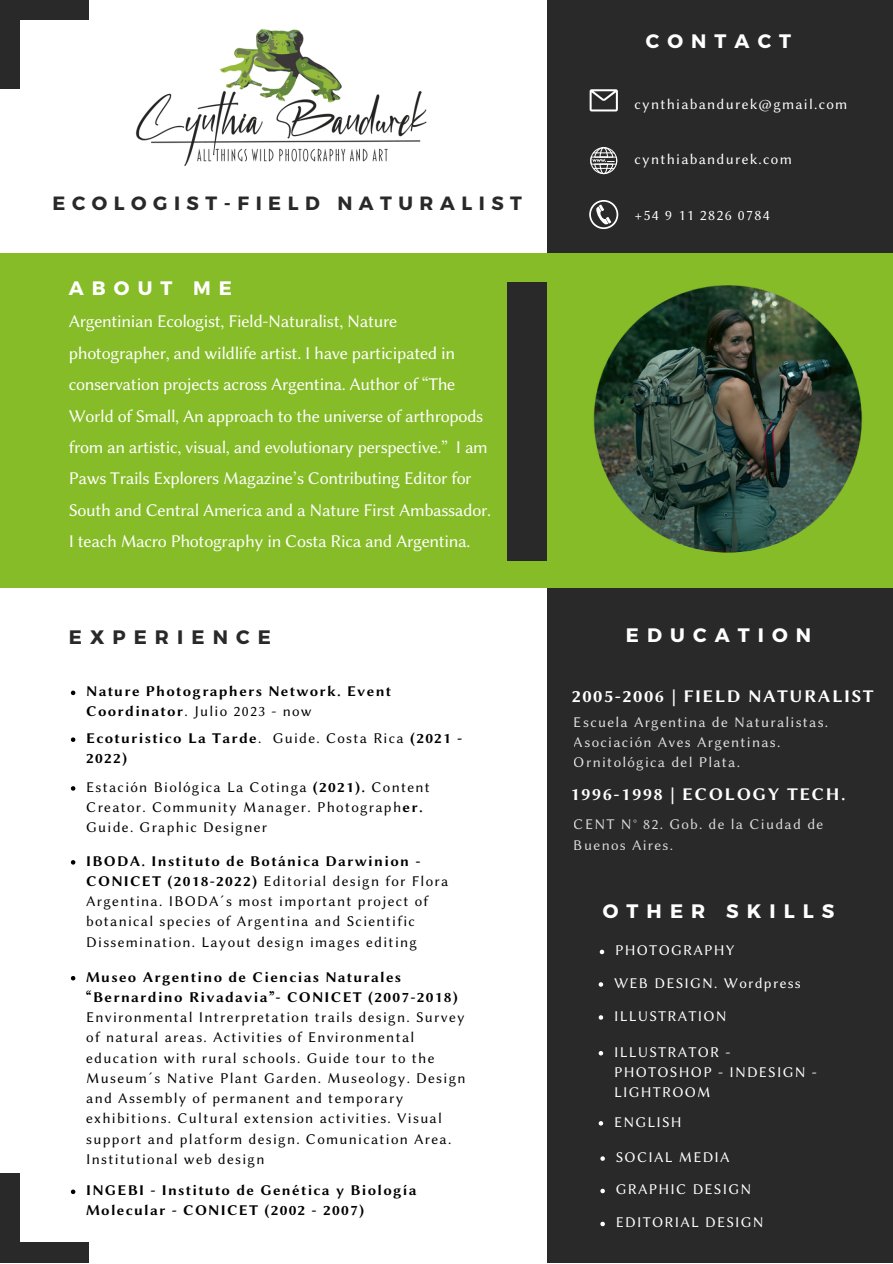
<style>
.page{position:relative;width:893px;height:1264px;background:#fff}
.page>*{position:absolute;margin:0;border:0;box-sizing:border-box;transform-origin:0 0}
.t1{font:700 19.5px "Montserrat";letter-spacing:.415em;color:#fff}
.t2{font:700 19.5px "Montserrat";letter-spacing:.415em;color:#29292a}
.t3{font:700 19.2px "Montserrat";letter-spacing:.34em;color:#29292a}
.t4{font:18px/31.5px "Lin Biolinum O";letter-spacing:-.02em;color:#fff}
.t5{font:18px "Lin Biolinum OB";letter-spacing:.085em;color:#fff}
.t6{font:15px/20.2px "Lin Biolinum O";letter-spacing:.085em;color:#000}
.t7{font:15px/20.2px "Lin Biolinum O";letter-spacing:.085em;color:#fff}
.t8{font:15px/20.2px "Lin Biolinum OB";letter-spacing:.085em;color:#000}
.s1{font-family:"Lin Biolinum O"}
.s2{font-family:"Lin Biolinum OB"}
</style>
<div class="page">
<div style="left:546px;top:0;width:346px;height:1262px;background:#29292a"></div>
<div style="left:0;top:254px;width:892px;height:334px;background:#86bc27"></div>
<img style="left:586px;top:269px;width:283px;height:283px;border-radius:50%">
<svg style="left:589px;top:200px;width:29px;height:29px"></svg>
<svg style="left:589px;top:89px;width:28px;height:22px"></svg>
<div style="left:507px;top:282px;width:39px;height:278px;background:#29292a"></div>
<div style="left:0;top:1173px;width:20px;height:89px;background:#29292a"></div>
<div style="left:0;top:1242px;width:89px;height:20px;background:#29292a"></div>
<div style="left:0;top:0;width:89px;height:20px;background:#29292a"></div>
<div style="left:0;top:0;width:20px;height:89px;background:#29292a"></div>
<svg style="left:590px;top:147px;width:27px;height:27px"></svg>
<img style="left:135px;top:29px;width:292px;height:137px">
<svg style="left:71px;top:737px;width:4px;height:5px"></svg>
<svg style="left:71px;top:690px;width:4px;height:5px"></svg>
<svg style="left:71px;top:860px;width:4px;height:4px"></svg>
<svg style="left:71px;top:976px;width:4px;height:4px"></svg>
<svg style="left:598px;top:982px;width:5px;height:4px"></svg>
<svg style="left:598px;top:1015px;width:5px;height:4px"></svg>
<svg style="left:598px;top:1051px;width:5px;height:4px"></svg>
<svg style="left:598px;top:1121px;width:5px;height:4px"></svg>
<svg style="left:599px;top:949px;width:5px;height:5px"></svg>
<svg style="left:71px;top:1189px;width:4px;height:4px"></svg>
<svg style="left:71px;top:786px;width:4px;height:4px"></svg>
<svg style="left:600px;top:1156px;width:5px;height:4px"></svg>
<svg style="left:600px;top:1188px;width:5px;height:5px"></svg>
<svg style="left:600px;top:1221px;width:5px;height:5px"></svg>
<p class="t3" style="left:53px;top:190px;width:471px">ECOLOGIST-FIELD NATURALIST</p>
<p class="t1" style="left:69px;top:275px;width:165px">ABOUT ME</p>
<p class="t4" style="left:69px;top:305px;width:423px">Argentinian Ecologist, Field-Naturalist, Nature photographer, and wildlife artist. I have participated in conservation projects across Argentina. Author of “The World of Small, An approach to the universe of arthropods from an artistic, visual, and evolutionary perspective.” I am Paws Trails Explorers Magazine’s Contributing Editor for South and Central America and a Nature First Ambassador.<br>I teach Macro Photography in Costa Rica and Argentina.</p>
<p class="t2" style="left:69px;top:624px;width:203px">EXPERIENCE</p>
<p class="t8" style="left:86px;top:681px;width:306px">Nature Photographers Network. Event<br>Coordinator<span class="s1">. Julio 2023 - now</span></p>
<p class="t8" style="left:86px;top:728px;width:377px">Ecoturistico La Tarde<span class="s1">. Guide. Costa Rica</span> (2021 -<br>2022)</p>
<p class="t6" style="left:86px;top:776px;width:345px">Estación Biológica La Cotinga <span class="s2">(2021).</span> Content<br>Creator. Community Manager. Photograph<span class="s2">er.<br></span>Guide. Graphic Designer</p>
<p class="t6" style="left:86px;top:850px;width:363px"><span class="s2">IBODA. Instituto de Botánica Darwinion - CONICET (2018-2022)</span> Editorial design for Flora Argentina. IBODA´s most important project of botanical species of Argentina and Scientific Dissemination. Layout design images editing</p>
<p class="t6" style="left:86px;top:966px;width:381px"><span class="s2">Museo Argentino de Ciencias Naturales “Bernardino Rivadavia”- CONICET (2007-2018)<br></span>Environmental Intrerpretation trails design. Survey of natural areas. Activities of Environmental education with rural schools. Guide tour to the Museum´s Native Plant Garden. Museology. Design and Assembly of permanent and temporary exhibitions. Cultural extension activities. Visual support and platform design. Comunication Area.<br>Institutional web design</p>
<p class="t8" style="left:86px;top:1180px;width:332px">INGEBI - Instituto de Genética y Biología<br>Molecular - CONICET (2002 - 2007)</p>
<p class="t1" style="left:645px;top:29px;width:147px">CONTACT</p>
<p class="t7" style="left:634px;top:94px;width:214px">cynthiabandurek@gmail.com</p>
<p class="t7" style="left:634px;top:149px;width:159px">cynthiabandurek.com</p>
<p class="t7" style="left:634px;top:205px;width:137px">+54 9 11 2826 0784</p>
<p class="t1" style="left:626px;top:622px;width:187px">EDUCATION</p>
<p class="t5" style="left:571px;top:685px;width:303px">2005-2006 | FIELD NATURALIST</p>
<p class="t7" style="left:573px;top:712px;width:256px">Escuela Argentina de Naturalistas.<br>Asociación Aves Argentinas.<br>Ornitológica del Plata.</p>
<p class="t5" style="left:570px;top:783px;width:276px">1996-1998 | ECOLOGY TECH.</p>
<p class="t7" style="left:573px;top:814px;width:251px">CENT N° 82. Gob. de la Ciudad de<br>Buenos Aires.</p>
<p class="t1" style="left:603px;top:898px;width:233px">OTHER SKILLS</p>
<p class="t7" style="left:615px;top:940px;width:121px">PHOTOGRAPHY</p>
<p class="t7" style="left:614px;top:972px;width:188px">WEB DESIGN. Wordpress</p>
<p class="t7" style="left:614px;top:1005px;width:114px">ILLUSTRATION</p>
<p class="t7" style="left:614px;top:1041px;width:204px">ILLUSTRATOR -<br>PHOTOSHOP - INDESIGN -<br>LIGHTROOM</p>
<p class="t7" style="left:614px;top:1111px;width:69px">ENGLISH</p>
<p class="t7" style="left:615px;top:1146px;width:115px">SOCIAL MEDIA</p>
<p class="t7" style="left:615px;top:1179px;width:137px">GRAPHIC DESIGN</p>
<p class="t7" style="left:615px;top:1212px;width:149px">EDITORIAL DESIGN</p>
</div>
